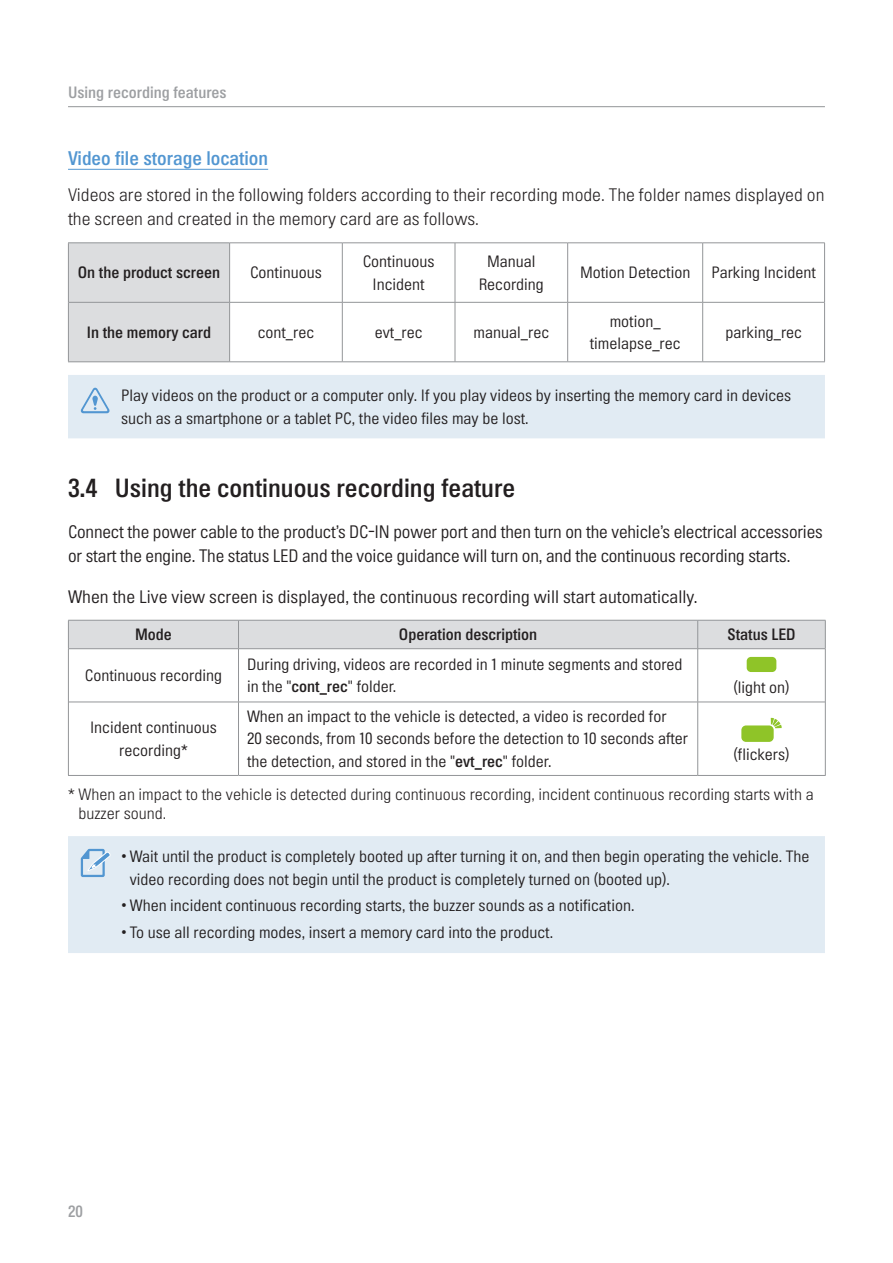
<style>
.page{position:relative;width:893px;height:1263px;background:#fff}
.page>*{position:absolute;margin:0;border:0;box-sizing:border-box;transform-origin:0 0}
.t1{font:24px "Inavi Rix Go EB";color:#231f20}
.t2{font:18px "Inavi Rix Go EB";color:#5296d1}
.t3{font:16.5px/24px "Inavi Rix Go M";letter-spacing:-.01em;color:#231f20;scale:.95 1}
.t4{font:16.5px/24px "Inavi Rix Go L";color:#231f20}
.t5{font:16.5px "Inavi Rix Go M";letter-spacing:-.01em;color:#231f20}
.t6{font:15px/22.5px "Inavi Rix Go M";color:#231f20;text-align:center}
.t7{font:15px/19.5px "Inavi Rix Go L";color:#231f20}
.t8{font:15px "Inavi Rix Go EB";color:#231f20}
.t9{font:15px "Inavi Rix Go EB";color:#9d9fa2}
.s1{font-family:"Inavi Rix Go EB"}
</style>
<div class="page">
<hr style="left:68px;top:106px;width:757px;height:1px;background:#939598">
<hr style="left:68px;top:169px;width:200px;height:1px;background:#5296d1">
<div style="left:69px;top:243px;width:160px;height:118px;background:#dcdddf"></div>
<hr style="left:68px;top:242px;width:161px;height:1px;background:#939598">
<hr style="left:68px;top:243px;width:1px;height:59px;background:#939598">
<hr style="left:68px;top:302px;width:1px;height:59px;background:#939598">
<hr style="left:824px;top:303px;width:1px;height:59px;background:#939598">
<hr style="left:68px;top:361px;width:161px;height:1px;background:#939598">
<hr style="left:69px;top:302px;width:161px;height:1px;background:#939598">
<hr style="left:230px;top:302px;width:112px;height:1px;background:#939598">
<hr style="left:229px;top:303px;width:1px;height:59px;background:#939598">
<hr style="left:342px;top:302px;width:113px;height:1px;background:#939598">
<hr style="left:342px;top:303px;width:1px;height:59px;background:#939598">
<hr style="left:455px;top:302px;width:113px;height:1px;background:#939598">
<hr style="left:455px;top:303px;width:1px;height:59px;background:#939598">
<hr style="left:568px;top:302px;width:135px;height:1px;background:#939598">
<hr style="left:567px;top:303px;width:1px;height:59px;background:#939598">
<hr style="left:703px;top:302px;width:122px;height:1px;background:#939598">
<hr style="left:702px;top:303px;width:1px;height:59px;background:#939598">
<hr style="left:229px;top:243px;width:113px;height:1px;background:#939598">
<hr style="left:229px;top:243px;width:1px;height:59px;background:#939598">
<hr style="left:342px;top:243px;width:113px;height:1px;background:#939598">
<hr style="left:342px;top:243px;width:1px;height:59px;background:#939598">
<hr style="left:455px;top:243px;width:113px;height:1px;background:#939598">
<hr style="left:455px;top:243px;width:1px;height:59px;background:#939598">
<hr style="left:568px;top:243px;width:135px;height:1px;background:#939598">
<hr style="left:567px;top:243px;width:1px;height:59px;background:#939598">
<hr style="left:703px;top:243px;width:122px;height:1px;background:#939598">
<hr style="left:702px;top:243px;width:1px;height:59px;background:#939598">
<hr style="left:824px;top:243px;width:1px;height:59px;background:#939598">
<hr style="left:229px;top:362px;width:113px;height:1px;background:#939598">
<hr style="left:342px;top:362px;width:113px;height:1px;background:#939598">
<hr style="left:455px;top:362px;width:113px;height:1px;background:#939598">
<hr style="left:568px;top:362px;width:135px;height:1px;background:#939598">
<hr style="left:703px;top:362px;width:122px;height:1px;background:#939598">
<div style="left:68px;top:375px;width:757px;height:63px;background:#e1ebf3"></div>
<svg style="left:81px;top:388px;width:29px;height:25px"></svg>
<div style="left:68px;top:620px;width:758px;height:29px;background:#dcdddf"></div>
<hr style="left:68px;top:648px;width:170px;height:1px;background:#939598">
<hr style="left:238px;top:648px;width:460px;height:1px;background:#939598">
<hr style="left:238px;top:649px;width:1px;height:53px;background:#939598">
<hr style="left:698px;top:648px;width:127px;height:1px;background:#939598">
<hr style="left:697px;top:649px;width:1px;height:53px;background:#939598">
<hr style="left:69px;top:702px;width:169px;height:1px;background:#939598">
<hr style="left:238px;top:702px;width:460px;height:1px;background:#939598">
<hr style="left:238px;top:702px;width:1px;height:73px;background:#939598">
<hr style="left:698px;top:702px;width:127px;height:1px;background:#939598">
<hr style="left:697px;top:702px;width:1px;height:73px;background:#939598">
<hr style="left:68px;top:649px;width:1px;height:53px;background:#939598">
<hr style="left:825px;top:649px;width:1px;height:53px;background:#939598">
<hr style="left:68px;top:702px;width:1px;height:73px;background:#939598">
<hr style="left:825px;top:702px;width:1px;height:73px;background:#939598">
<hr style="left:68px;top:775px;width:170px;height:1px;background:#939598">
<hr style="left:238px;top:775px;width:460px;height:1px;background:#939598">
<hr style="left:698px;top:775px;width:128px;height:1px;background:#939598">
<div style="left:747px;top:657px;width:29px;height:15px;background:#8fc428;border-radius:4px"></div>
<div style="left:741px;top:725px;width:33px;height:17px;background:#8fc428;border-radius:5px"></div>
<svg style="left:771px;top:718px;width:11px;height:10px"></svg>
<div style="left:68px;top:836px;width:757px;height:117px;background:#e1ebf3"></div>
<svg style="left:81px;top:849px;width:29px;height:28px"></svg>
<p class="t9" style="left:68px;top:83px;width:160px">Using recording features</p>
<p class="t2" style="left:68px;top:146px;width:202px">Video file storage location</p>
<p class="t4" style="left:68px;top:183px;width:758px">Videos are stored in the following folders according to their recording mode. The folder names displayed on the screen and created in the memory card are as follows.</p>
<p class="t8" style="left:78px;top:263px;width:144px">On the product screen</p>
<p class="t6" style="left:250px;top:261px;width:73px">Continuous</p>
<p class="t6" style="left:363px;top:250px;width:73px">Continuous<br>Incident</p>
<p class="t6" style="left:479px;top:250px;width:67px">Manual<br>Recording</p>
<p class="t6" style="left:580px;top:261px;width:112px">Motion Detection</p>
<p class="t6" style="left:711px;top:261px;width:106px">Parking Incident</p>
<p class="t8" style="left:87px;top:322px;width:126px">In the memory card</p>
<p class="t6" style="left:258px;top:321px;width:58px">cont_rec</p>
<p class="t6" style="left:375px;top:321px;width:49px">evt_rec</p>
<p class="t6" style="left:474px;top:321px;width:77px">manual_rec</p>
<p class="t6" style="left:590px;top:309px;width:92px">motion_ timelapse_rec</p>
<p class="t6" style="left:725px;top:321px;width:78px">parking_rec</p>
<p class="t6" style="left:121px;top:384px;width:672px;text-align:left">Play videos on the product or a computer only. If you play videos by inserting the memory card in devices such as a smartphone or a tablet PC, the video files may be lost.</p>
<h1 class="t1" style="left:68px;top:472px;width:449px">3.4 Using the continuous recording feature</h1>
<p class="t3" style="left:68px;top:520px;width:796px">Connect the power cable to the product’s DC-IN power port and then turn on the vehicle’s electrical accessories or start the engine. The status LED and the voice guidance will turn on, and the continuous recording starts.</p>
<p class="t5" style="left:68px;top:586px;width:631px">When the Live view screen is displayed, the continuous recording will start automatically.</p>
<p class="t8" style="left:135px;top:624px;width:38px">Mode</p>
<p class="t8" style="left:399px;top:624px;width:140px">Operation description</p>
<p class="t8" style="left:727px;top:624px;width:70px">Status LED</p>
<p class="t6" style="left:85px;top:664px;width:139px">Continuous recording</p>
<p class="t6" style="left:247px;top:653px;width:437px;text-align:left">During driving, videos are recorded in 1 minute segments and stored in the "<span class="s1">cont_rec</span>" folder.</p>
<p class="t6" style="left:733px;top:676px;width:58px">(light on)</p>
<p class="t6" style="left:90px;top:716px;width:128px">Incident continuous recording*</p>
<p class="t6" style="left:247px;top:705px;width:443px;text-align:left">When an impact to the vehicle is detected, a video is recorded for<br>20 seconds, from 10 seconds before the detection to 10 seconds after the detection, and stored in the "<span class="s1">evt_rec</span>" folder.</p>
<p class="t6" style="left:733px;top:742px;width:58px">(flickers)</p>
<p class="t7" style="left:78px;top:784px;width:737px;text-indent:-10px">* When an impact to the vehicle is detected during continuous recording, incident continuous recording starts with a buzzer sound.</p>
<p class="t6" style="left:130px;top:845px;width:681px;text-align:left;text-indent:-8px">• Wait until the product is completely booted up after turning it on, and then begin operating the vehicle. The video recording does not begin until the product is completely turned on (booted up).</p>
<p class="t6" style="left:121px;top:894px;width:515px">• When incident continuous recording starts, the buzzer sounds as a notification.</p>
<p class="t6" style="left:121px;top:921px;width:433px">• To use all recording modes, insert a memory card into the product.</p>
<p class="t9" style="left:68px;top:1201px;width:16px">20</p>
</div>
